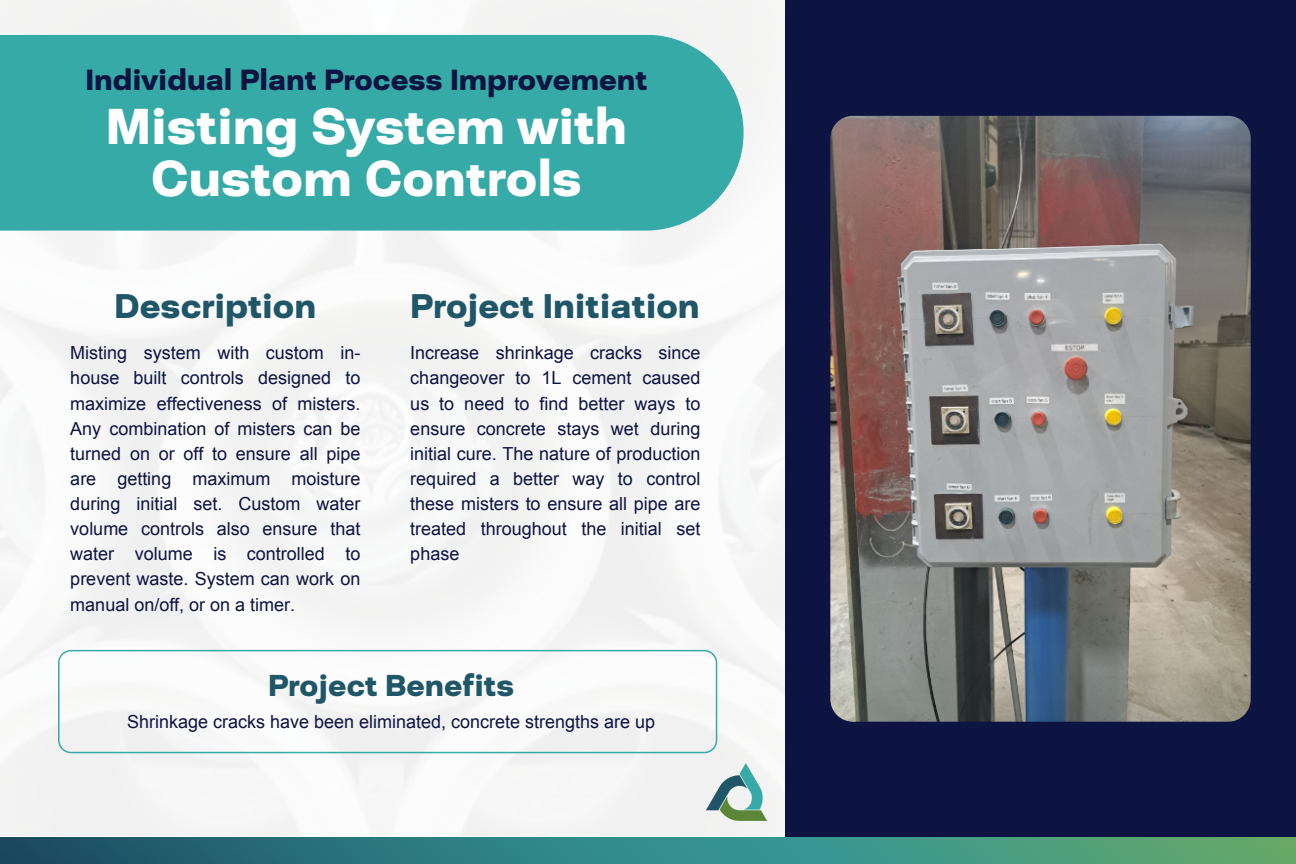
<style>
.page{position:relative;width:1296px;height:864px;background:#fff}
.page>*{position:absolute;margin:0;border:0;box-sizing:border-box;transform-origin:0 0}
.t1{font:800 50px "David";color:#fff}
.t2{font:800 33.95px "David";color:#1f5769}
.t3{font:800 30px "David";color:#1f5769}
.t4{font:800 29px "David";color:#0d1442}
.t5{font:18px/25.1px "Arial";color:#0d1442;text-align:justify}
</style>
<div class="page">
<div style="left:785px;top:0;width:511px;height:864px;background:#0d1442"></div>
<img style="left:690px;top:746px;width:93px;height:92px">
<img style="left:0;top:838px;width:1296px;height:26px">
<div style="left:0;top:35px;width:744px;height:196px;background:#36aaa7"></div>
<svg style="left:58px;top:650px;width:659px;height:103px"></svg>
<img style="left:830px;top:116px;width:421px;height:606px;border-radius:22px">
<p class="t4" style="left:85px;top:62px;width:564px">Individual Plant Process Improvement</p>
<p class="t1" style="left:106px;top:97px;width:523px">Misting System with</p>
<p class="t1" style="left:151px;top:149px;width:432px">Custom Controls</p>
<p class="t2" style="left:115px;top:286px;width:203px">Description</p>
<p class="t5" style="left:70px;top:340px;width:292px">Misting system with custom in&shy;house built controls designed to maximize effectiveness of misters.<br>Any combination of misters can be turned on or off to ensure all pipe are getting maximum moisture during initial set. Custom water volume controls also ensure that water volume is controlled to prevent waste. System can work on manual on/off, or on a timer.</p>
<p class="t2" style="left:410px;top:286px;width:291px">Project Initiation</p>
<p class="t5" style="left:410px;top:340px;width:292px">Increase shrinkage cracks since changeover to 1L cement caused us to need to find better ways to ensure concrete stays wet during initial cure. The nature of production required a better way to control these misters to ensure all pipe are treated throughout the initial set phase</p>
<p class="t3" style="left:268px;top:668px;width:247px">Project Benefits</p>
<p class="t5" style="left:127px;top:709px;width:530px">Shrinkage cracks have been eliminated, concrete strengths are up</p>
</div>
